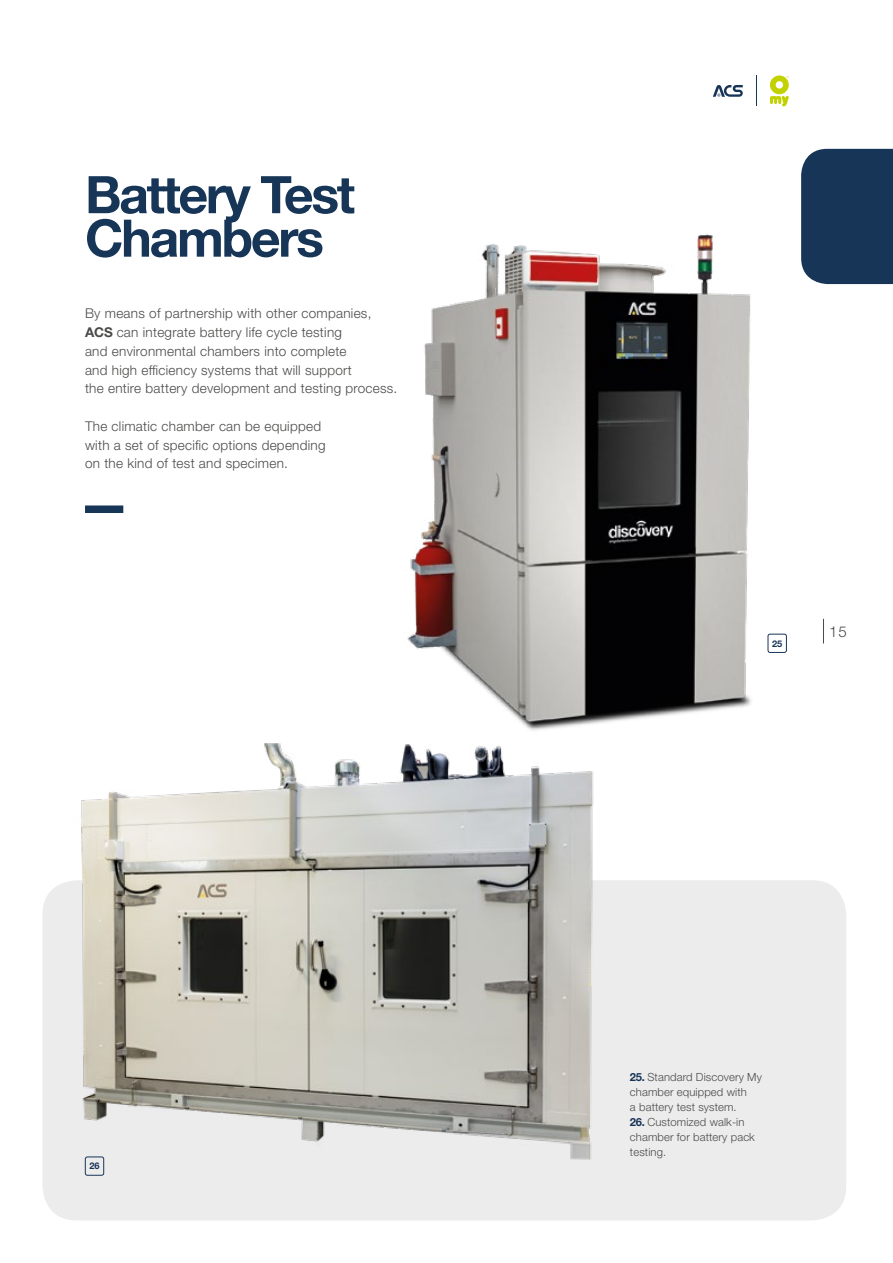
<style>
.page{position:relative;width:893px;height:1263px;background:#fff}
.page>*{position:absolute;margin:0;border:0;box-sizing:border-box;transform-origin:0 0}
.t1{font:700 51.75px/43.5px "Helvetica Neue LT Std";letter-spacing:-.045em;color:#173557}
.t2{font:300 15px "Helvetica Neue LT Std";color:#4a4a49}
.t3{font:300 13.5px/18.8px "Helvetica Neue LT Std";letter-spacing:.02em;color:#4a4a49}
.t4{font:300 11.25px/15px "Helvetica Neue LT Std";letter-spacing:.01em;color:#4a4a49}
.t5{font:700 9.15px "Helvetica Neue LT Std";color:#173557}
.s1{font-weight:700}
.s2{font-weight:700;color:#173557}
</style>
<div class="page">
<svg style="left:770px;top:75px;width:19px;height:31px"></svg>
<svg style="left:713px;top:85px;width:30px;height:12px"></svg>
<hr style="left:756px;top:75px;width:1px;height:31px;background:#173557">
<div style="left:43px;top:880px;width:803px;height:340px;background:#edeced;border-radius:34px"></div>
<div style="left:85px;top:505px;width:38px;height:8px;background:#173557"></div>
<div style="left:85px;top:1157px;width:19px;height:18px;border:1px solid #173557;border-radius:2px"></div>
<div style="left:801px;top:149px;width:92px;height:59px;background:#173557"></div>
<img style="left:43px;top:745px;width:551px;height:415px">
<img style="left:98px;top:208px;width:795px;height:537px">
<svg style="left:823px;top:619px;width:1px;height:24px"></svg>
<h1 class="t1" style="left:85px;top:172px;width:271px">Battery Test<br>Chambers</h1>
<p class="t3" style="left:85px;top:304px;width:314px">By means of partnership with other companies, <span class="s1">ACS</span> can integrate battery life cycle testing<br>and environmental chambers into complete<br>and high efficiency systems that will support<br>the entire battery development and testing process.</p>
<p class="t3" style="left:85px;top:416px;width:242px">The climatic chamber can be equipped with a set of specific options depending on the kind of test and specimen.</p>
<p class="t5" style="left:90px;top:1160px;width:11px">26</p>
<p class="t5" style="left:772px;top:638px;width:11px">25</p>
<p class="t2" style="left:829px;top:623px;width:19px">15</p>
<p class="t4" style="left:630px;top:1069px;width:133px"><span class="s2">25.</span> Standard Discovery My chamber equipped with<br>a battery test system.</p>
<p class="t4" style="left:630px;top:1114px;width:126px"><span class="s2">26.</span> Customized walk-in chamber for battery pack testing.</p>
</div>
